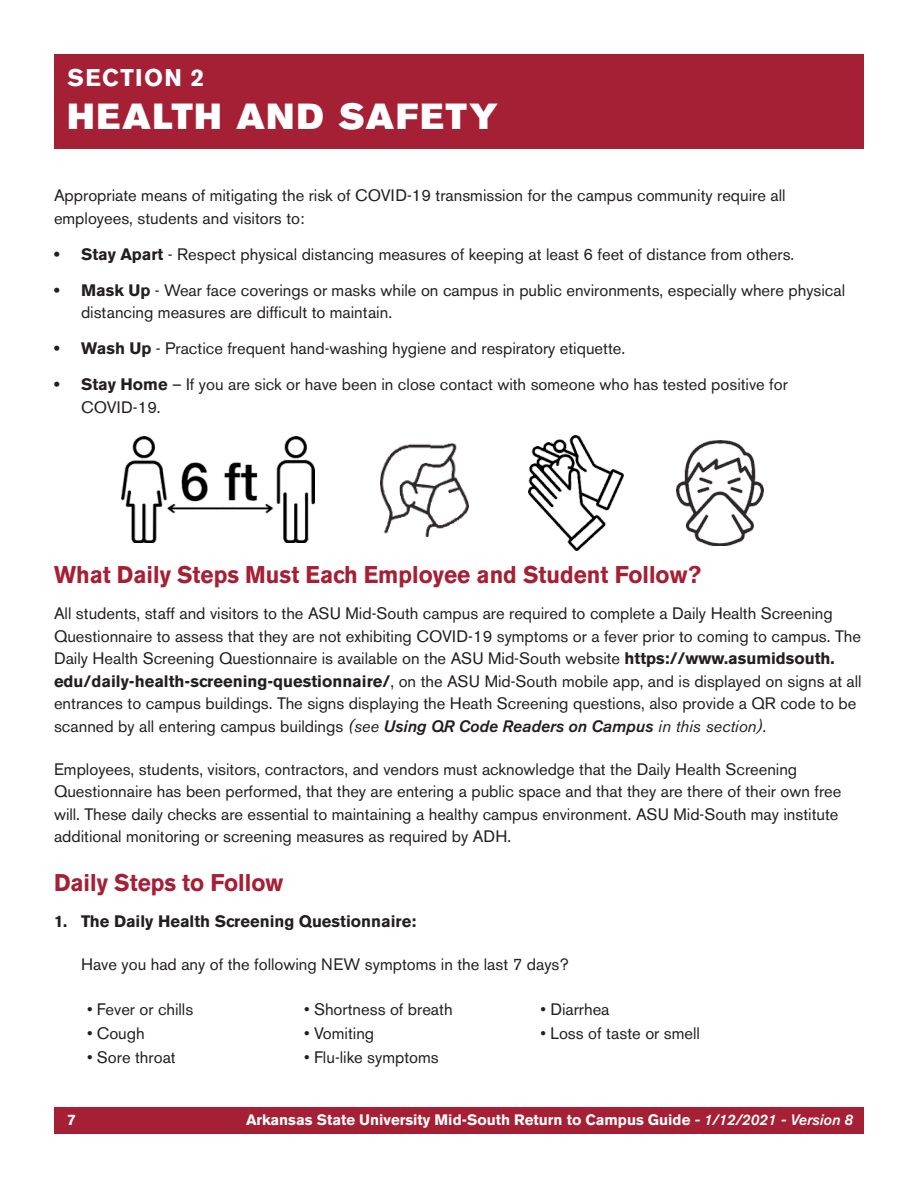
<style>
.page{position:relative;width:918px;height:1188px;background:#fff}
.page>*{position:absolute;margin:0;border:0;box-sizing:border-box;transform-origin:0 0}
.CHAPTER_HEADER{font:36px "Akzidenz Grotesk BE Super";letter-spacing:.05em;color:#fff}
.Section_Header{font:700 24px "Akzidenz Grotesk BE";color:#a62035;scale:.94 1}
.t1{font:700 24px "Akzidenz Grotesk BE";letter-spacing:.055em;color:#fff}
.Body{font:16.5px/22.5px "Akzidenz Grotesk BE";color:#231f20}
.t2{font:700 16.5px "Akzidenz Grotesk BE";color:#231f20}
.t3{font:700 15px "Akzidenz Grotesk BE";color:#fff}
.s1{font-weight:700}
.s2{font-style:italic}
.s3{font-weight:500;font-style:italic}
</style>
<div class="page">
<div style="left:54px;top:1107px;width:810px;height:27px;background:#a62035"></div>
<img style="left:121px;top:436px;width:193px;height:107px">
<img style="left:528px;top:435px;width:96px;height:115px">
<img style="left:677px;top:440px;width:86px;height:105px">
<img style="left:380px;top:443px;width:89px;height:93px">
<div style="left:54px;top:54px;width:810px;height:94px;background:#a62035"></div>
<p class="t1" style="left:68px;top:63px;width:138px">SECTION 2</p>
<p class="CHAPTER_HEADER" style="left:68px;top:95px;width:432px">HEALTH AND SAFETY</p>
<p class="Body" style="left:54px;top:184px;width:733px">Appropriate means of mitigating the risk of COVID-19 transmission for the campus community require all employees, students and visitors to:</p>
<p class="Body" style="left:54px;top:243px;width:742px"><span class="s1">• Stay Apart</span> - Respect physical distancing measures of keeping at least 6 feet of distance from others.</p>
<p class="Body" style="left:81px;top:279px;width:766px;text-indent:-27px"><span class="s1">• Mask Up</span> - Wear face coverings or masks while on campus in public environments, especially where physical distancing measures are difficult to maintain.</p>
<p class="Body" style="left:54px;top:337px;width:573px"><span class="s1">• Wash Up</span> - Practice frequent hand-washing hygiene and respiratory etiquette.</p>
<p class="Body" style="left:81px;top:373px;width:708px;text-indent:-27px"><span class="s1">• Stay Home</span> – If you are sick or have been in close contact with someone who has tested positive for<br>COVID-19.</p>
<p class="Section_Header" style="left:54px;top:561px;width:690px">What Daily Steps Must Each Employee and Student Follow?</p>
<p class="Body" style="left:54px;top:602px;width:809px">All students, staff and visitors to the ASU Mid-South campus are required to complete a Daily Health Screening Questionnaire to assess that they are not exhibiting COVID-19 symptoms or a fever prior to coming to campus. The Daily Health Screening Questionnaire is available on the ASU Mid-South website <span class="s1">https://www.asumidsouth. edu/daily-health-screening-questionnaire/</span>, on the ASU Mid-South mobile app, and is displayed on signs at all entrances to campus buildings. The signs displaying the Heath Screening questions, also provide a QR code to be scanned by all entering campus buildings <span class="s2">(see</span> <span class="s3">Using QR Code Readers on Campus</span> <span class="s2">in this section).</span></p>
<p class="Body" style="left:54px;top:758px;width:789px">Employees, students, visitors, contractors, and vendors must acknowledge that the Daily Health Screening Questionnaire has been performed, that they are entering a public space and that they are there of their own free will. These daily checks are essential to maintaining a healthy campus environment. ASU Mid-South may institute additional monitoring or screening measures as required by ADH.</p>
<p class="Section_Header" style="left:54px;top:869px;width:246px">Daily Steps to Follow</p>
<p class="t2" style="left:54px;top:912px;width:364px">1. The Daily Health Screening Questionnaire:</p>
<p class="Body" style="left:81px;top:953px;width:489px">Have you had any of the following NEW symptoms in the last 7 days?</p>
<p class="Body" style="left:87px;top:998px;width:108px">• Fever or chills</p>
<p class="Body" style="left:304px;top:998px;width:150px">• Shortness of breath</p>
<p class="Body" style="left:540px;top:998px;width:71px">• Diarrhea</p>
<p class="Body" style="left:87px;top:1022px;width:59px">• Cough</p>
<p class="Body" style="left:304px;top:1022px;width:72px">• Vomiting</p>
<p class="Body" style="left:540px;top:1022px;width:161px">• Loss of taste or smell</p>
<p class="Body" style="left:87px;top:1046px;width:90px">• Sore throat</p>
<p class="Body" style="left:304px;top:1046px;width:136px">• Flu-like symptoms</p>
<p class="t3" style="left:68px;top:1111px;width:10px">7</p>
<p class="t3" style="left:246px;top:1111px;width:608px">Arkansas State University Mid-South Return to Campus Guide <span class="s3">- 1/12/2021 - Version 8</span></p>
</div>
